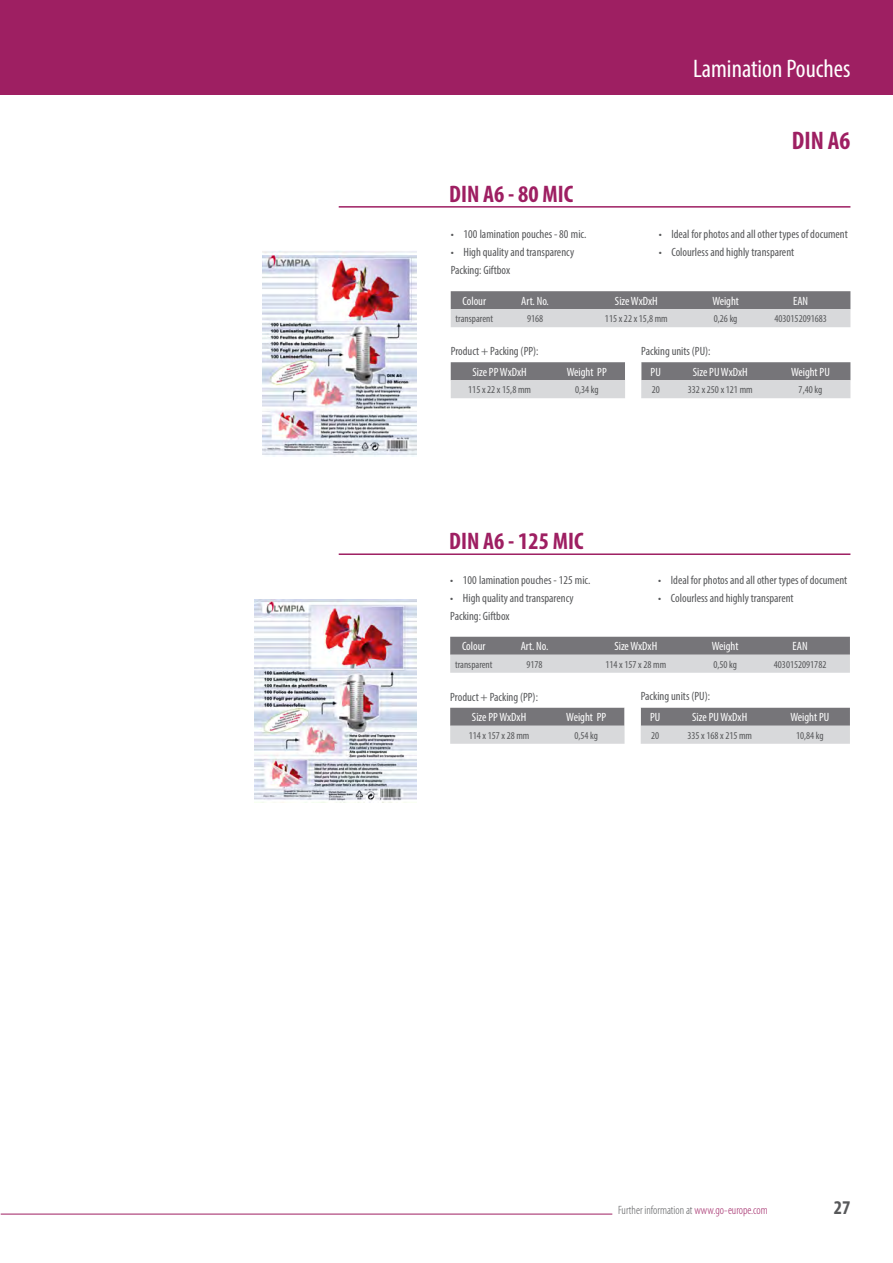
<style>
.page{position:relative;width:893px;height:1263px;background:#fff}
.page>*{position:absolute;margin:0;border:0;box-sizing:border-box;transform-origin:0 0}
.t1{font:condensed 28.5px "Myriad Pro";color:#fff}
.t2{font:condensed 25.5px "Myriad Pro";color:#fff}
.t3{font:700 condensed 25.5px "Myriad Pro";color:#9e1f62}
.t4{font:700 condensed 24px "Myriad Pro";color:#9e1f62}
.t5{font:700 condensed 19.5px "Myriad Pro";color:#57585a}
.t6{font:condensed 12px "Myriad Pro";color:#57585a}
.t7{font:condensed 12px "Myriad Pro";color:#fff}
.t8{font:300 condensed 12px "Myriad Pro";color:#57585a}
.t9{font:condensed 10.5px "Myriad Pro";color:#57585a}
.s1{color:#9e1f62}
</style>
<div class="page">
<div style="left:0;top:0;width:893px;height:95px;background:#9e1f62"></div>
<hr style="left:1px;top:1214px;width:611px;height:1px;background:#9e1f62">
<svg style="left:451px;top:291px;width:399px;height:36px;background:#a7a7aa"></svg>
<svg style="left:451px;top:362px;width:399px;height:36px;background:#ababae"></svg>
<svg style="left:450px;top:637px;width:400px;height:36px;background:#a8a8ab"></svg>
<svg style="left:450px;top:708px;width:400px;height:36px;background:#acacaf"></svg>
<img style="left:262px;top:251px;width:155px;height:206px">
<img style="left:254px;top:600px;width:162px;height:202px">
<hr style="left:339px;top:206px;width:511px;height:2px;background:#9e1f62">
<hr style="left:339px;top:553px;width:511px;height:2px;background:#9e1f62">
<h1 class="t1" style="left:662px;top:50px;width:141px">Aktenvernichter</h1>
<h2 class="t2" style="left:693px;top:53px;width:159px">Lamination Pouches</h2>
<h3 class="t4" style="left:449px;top:179px;width:125px">DIN A6 - 80 MIC</h3>
<p class="t6" style="left:451px;top:227px;width:137px">• 100 lamination pouches - 80 mic.</p>
<p class="t6" style="left:451px;top:245px;width:125px">• High quality and transparency</p>
<h2 class="t3" style="left:792px;top:124px;width:60px">DIN A6</h2>
<p class="t6" style="left:659px;top:227px;width:191px">• Ideal for photos and all other types of document</p>
<p class="t6" style="left:659px;top:245px;width:137px">• Colourless and highly transparent</p>
<p class="t6" style="left:451px;top:263px;width:61px">Packing: Giftbox</p>
<p class="t7" style="left:463px;top:293px;width:25px">Colour</p>
<p class="t7" style="left:521px;top:293px;width:29px">Art. No.</p>
<p class="t7" style="left:615px;top:293px;width:44px">Size WxDxH</p>
<p class="t7" style="left:712px;top:293px;width:28px">Weight</p>
<p class="t7" style="left:793px;top:293px;width:17px">EAN</p>
<p class="t9" style="left:456px;top:312px;width:39px">transparent</p>
<p class="t9" style="left:527px;top:312px;width:18px">9168</p>
<p class="t9" style="left:605px;top:312px;width:64px">115 x 22 x 15,8 mm</p>
<p class="t9" style="left:714px;top:312px;width:25px">0,26 kg</p>
<p class="t9" style="left:774px;top:312px;width:54px">4030152091683</p>
<p class="t6" style="left:451px;top:344px;width:89px">Product + Packing (PP):</p>
<p class="t6" style="left:641px;top:343px;width:71px">Packing units (PU):</p>
<p class="t7" style="left:472px;top:364px;width:56px">Size PP WxDxH</p>
<p class="t7" style="left:567px;top:364px;width:41px">Weight PP</p>
<p class="t7" style="left:651px;top:364px;width:12px">PU</p>
<p class="t7" style="left:693px;top:364px;width:56px">Size PU WxDxH</p>
<p class="t7" style="left:791px;top:364px;width:40px">Weight PU</p>
<p class="t9" style="left:468px;top:383px;width:64px">115 x 22 x 15,8 mm</p>
<p class="t9" style="left:575px;top:383px;width:25px">0,34 kg</p>
<p class="t9" style="left:652px;top:383px;width:10px">20</p>
<p class="t9" style="left:688px;top:383px;width:66px">332 x 250 x 121 mm</p>
<p class="t9" style="left:799px;top:383px;width:25px">7,40 kg</p>
<h3 class="t4" style="left:449px;top:526px;width:136px">DIN A6 - 125 MIC</h3>
<p class="t6" style="left:450px;top:572px;width:142px">• 100 lamination pouches - 125 mic.</p>
<p class="t6" style="left:450px;top:590px;width:125px">• High quality and transparency</p>
<p class="t6" style="left:658px;top:572px;width:191px">• Ideal for photos and all other types of document</p>
<p class="t6" style="left:658px;top:590px;width:137px">• Colourless and highly transparent</p>
<p class="t6" style="left:450px;top:608px;width:61px">Packing: Giftbox</p>
<p class="t7" style="left:462px;top:639px;width:25px">Colour</p>
<p class="t7" style="left:521px;top:639px;width:29px">Art. No.</p>
<p class="t7" style="left:614px;top:639px;width:44px">Size WxDxH</p>
<p class="t7" style="left:712px;top:639px;width:28px">Weight</p>
<p class="t7" style="left:793px;top:639px;width:17px">EAN</p>
<p class="t9" style="left:455px;top:658px;width:39px">transparent</p>
<p class="t9" style="left:526px;top:658px;width:18px">9178</p>
<p class="t9" style="left:605px;top:658px;width:62px">114 x 157 x 28 mm</p>
<p class="t9" style="left:713px;top:658px;width:25px">0,50 kg</p>
<p class="t9" style="left:774px;top:658px;width:54px">4030152091782</p>
<p class="t6" style="left:450px;top:690px;width:89px">Product + Packing (PP):</p>
<p class="t6" style="left:641px;top:689px;width:71px">Packing units (PU):</p>
<p class="t7" style="left:472px;top:710px;width:56px">Size PP WxDxH</p>
<p class="t7" style="left:566px;top:710px;width:41px">Weight PP</p>
<p class="t7" style="left:650px;top:710px;width:12px">PU</p>
<p class="t7" style="left:692px;top:710px;width:56px">Size PU WxDxH</p>
<p class="t7" style="left:790px;top:710px;width:40px">Weight PU</p>
<p class="t9" style="left:469px;top:729px;width:62px">114 x 157 x 28 mm</p>
<p class="t9" style="left:574px;top:729px;width:25px">0,54 kg</p>
<p class="t9" style="left:651px;top:729px;width:10px">20</p>
<p class="t9" style="left:687px;top:729px;width:66px">335 x 168 x 215 mm</p>
<p class="t9" style="left:796px;top:729px;width:29px">10,84 kg</p>
<p class="t8" style="left:618px;top:1204px;width:151px">Further information at <span class="s1">www.go-europe.com</span></p>
<h3 class="t5" style="left:834px;top:1195px;width:18px">27</h3>
</div>
